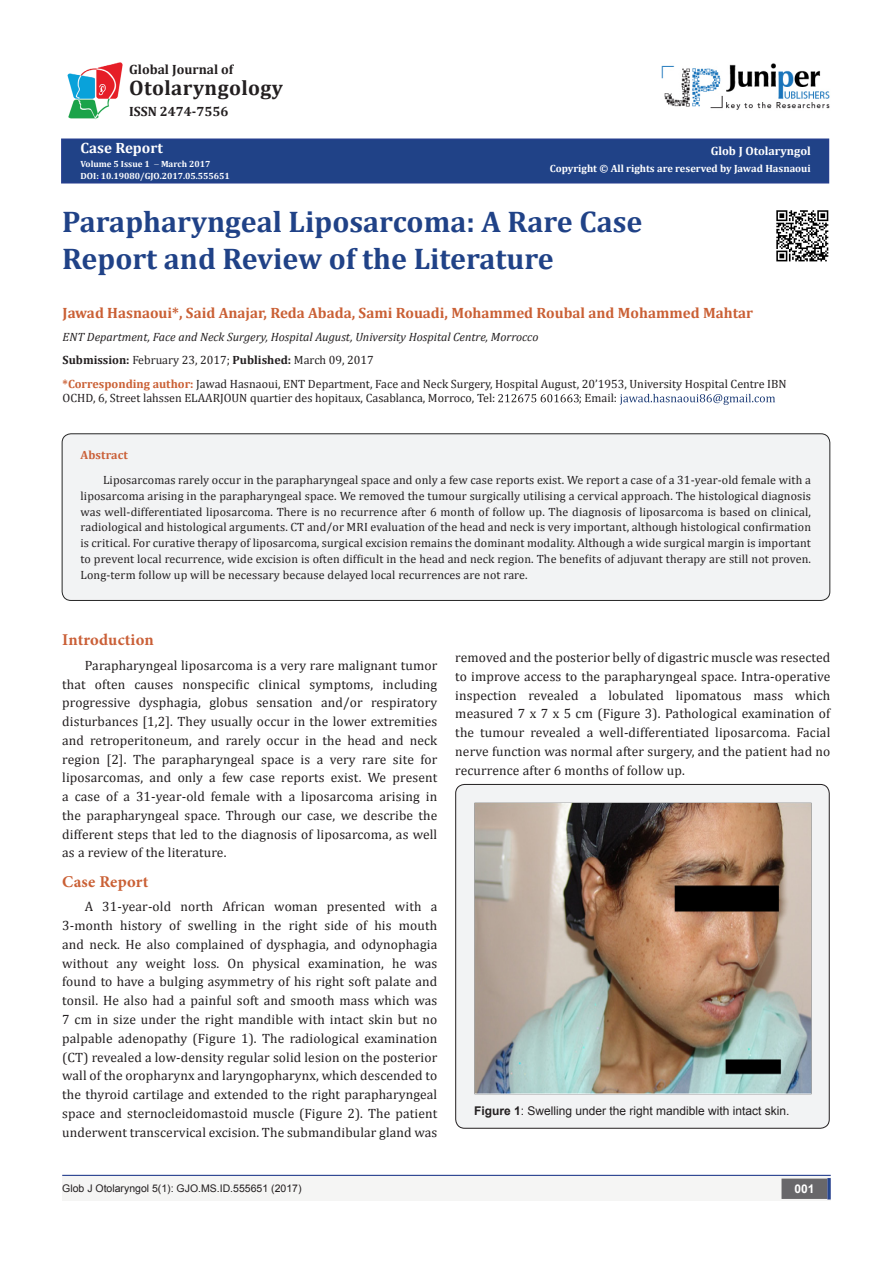
<style>
.page{position:relative;width:893px;height:1263px;background:#fff}
.page>*{position:absolute;margin:0;border:0;box-sizing:border-box;transform-origin:0 0}
.t1{font:700 30px "Cambria";color:#204287}
.t2{font:700 21px "Cambria";letter-spacing:.02em;color:#231f20}
.No_Spacing{font:700 16.5px "Minion Pro";letter-spacing:.005em;color:#ca5f37}
.No_Spacing-2{font:700 16.5px "Minion Pro";letter-spacing:.015em;color:#ca6035}
.t3{font:700 15px "Cambria";color:#ca6035}
.t4{font:700 15px "Cambria";color:#fff}
.No_Spacing-3{font:13.5px/18.8px "Cambria";letter-spacing:.01em;color:#231f20;text-align:justify}
.t5{font:700 13.5px "Cambria";color:#231f20}
.t6{font:12px/15.8px "Cambria";color:#231f20}
.t7{font:italic 12px "Cambria";color:#231f20}
.t8{font:12px "Arial";color:#231f20}
.t9{font:700 12px "Cambria";color:#fff}
.t10{font:700 12px "Cambria";letter-spacing:.01em;color:#ca5f37}
.t11{font:700 12px "Arial";color:#fff}
.t12{font:700 10.5px "Cambria";color:#fff}
.t13{font:10.5px "Arial";color:#231f20}
.t14{font:700 9px "Cambria";color:#fff}
.s1{font-weight:700}
.s2{font-weight:700;color:#ca6035}
</style>
<div class="page">
<div style="left:62px;top:139px;width:766px;height:44px;background:#204287"></div>
<div style="left:61px;top:138px;width:768px;height:45px;border:2px solid #253f8e"></div>
<svg style="left:498px;top:394px;width:81px;height:8px"></svg>
<svg style="left:620px;top:394px;width:155px;height:11px"></svg>
<div style="left:62px;top:1175px;width:494px;height:26px;background:#f5f5f4"></div>
<div style="left:510px;top:1175px;width:321px;height:26px;background:#f5f5f4"></div>
<div style="left:782px;top:1179px;width:45px;height:19px;background:#68676a"></div>
<div style="left:781px;top:1178px;width:46px;height:21px;border:2px solid #68676a"></div>
<svg style="left:827px;top:1178px;width:4px;height:21px"></svg>
<img style="left:662px;top:63px;width:168px;height:47px">
<div style="left:456px;top:784px;width:373px;height:344px;background:#f2f3f4;border-radius:9px"></div>
<div style="left:455px;top:784px;width:375px;height:344px;border:1px solid #231f20;border-radius:9px"></div>
<img style="left:475px;top:802px;width:336px;height:292px">
<img style="left:67px;top:62px;width:56px;height:58px">
<hr style="left:62px;top:1175px;width:769px;height:1px;background:#253f8e">
<div style="left:62px;top:434px;width:768px;height:166px;background:#f2f3f4;border-radius:9px"></div>
<div style="left:62px;top:433px;width:768px;height:168px;border:1px solid #262626;border-radius:9px"></div>
<img style="left:776px;top:210px;width:53px;height:52px">
<p class="t5" style="left:129px;top:60px;width:105px">Global Journal of</p>
<p class="t2" style="left:129px;top:73px;width:155px">Otolaryngology</p>
<p class="t5" style="left:129px;top:102px;width:101px">ISSN 2474-7556</p>
<p class="t4" style="left:81px;top:137px;width:84px">Case Report</p>
<p class="t14" style="left:81px;top:157px;width:131px">Volume 5 Issue 1 March 2017</p>
<p class="t14" style="left:81px;top:170px;width:151px">DOI: 10.19080/GJO.2017.05.555651</p>
<p class="t9" style="left:711px;top:142px;width:102px">Glob J Otolaryngol</p>
<p class="t12" style="left:550px;top:161px;width:262px">Copyright © All rights are reserved by Jawad Hasnaoui</p>
<p class="t1" style="left:62px;top:201px;width:582px">Parapharyngeal Liposarcoma: A Rare Case</p>
<p class="t1" style="left:62px;top:238px;width:493px">Report and Review of the Literature</p>
<p class="t3" style="left:63px;top:302px;width:692px">Jawad Hasnaoui*, Said Anajar, Reda Abada, Sami Rouadi, Mohammed Roubal and Mohammed Mahtar</p>
<p class="t7" style="left:63px;top:328px;width:477px">ENT Department, Face and Neck Surgery, Hospital August, University Hospital Centre, Morrocco</p>
<p class="t6" style="left:63px;top:352px;width:313px"><span class="s1">Submission:</span> February 23, 2017; <span class="s1">Published:</span> March 09, 2017</p>
<p class="t6" style="left:63px;top:376px;width:725px;line-height:14.4px"><span class="s2">*Corresponding author:</span> Jawad Hasnaoui, ENT Department, Face and Neck Surgery, Hospital August, 20’1953, University Hospital Centre IBN<br>OCHD, 6, Street lahssen ELAARJOUN quartier des hopitaux, Casablanca, Morroco, Tel:</p>
<p class="t6" style="left:579px;top:390px;width:40px">; Email:</p>
<p class="t10" style="left:81px;top:447px;width:49px">Abstract</p>
<p class="t6" style="left:81px;top:472px;width:732px;text-align:justify;text-indent:23px">Liposarcomas rarely occur in the parapharyngeal space and only a few case reports exist. We report a case of a 31-year-old female with a liposarcoma arising in the parapharyngeal space. We removed the tumour surgically utilising a cervical approach. The histological diagnosis was well-differentiated liposarcoma. There is no recurrence after 6 month of follow up. The diagnosis of liposarcoma is based on clinical, radiological and histological arguments. CT and/or MRI evaluation of the head and neck is very important, although histological confirmation is critical. For curative therapy of liposarcoma, surgical excision remains the dominant modality. Although a wide surgical margin is important to prevent local recurrence, wide excision is often difficult in the head and neck region. The benefits of adjuvant therapy are still not proven.<br>Long-term follow up will be necessary because delayed local recurrences are not rare.</p>
<p class="No_Spacing" style="left:62px;top:628px;width:93px">Introduction</p>
<p class="No_Spacing-3" style="left:62px;top:656px;width:377px;text-indent:22px">Parapharyngeal liposarcoma is a very rare malignant tumor that often causes nonspecific clinical symptoms, including progressive dysphagia, globus sensation and/or respiratory disturbances [1,2]. They usually occur in the lower extremities and retroperitoneum, and rarely occur in the head and neck region [2]. The parapharyngeal space is a very rare site for liposarcomas, and only a few case reports exist. We present a case of a 31-year-old female with a liposarcoma arising in the parapharyngeal space. Through our case, we describe the different steps that led to the diagnosis of liposarcoma, as well as a review of the literature.</p>
<p class="No_Spacing-2" style="left:62px;top:870px;width:88px">Case Report</p>
<p class="No_Spacing-3" style="left:62px;top:897px;width:377px;text-indent:22px">A 31-year-old north African woman presented with a 3-month history of swelling in the right side of his mouth and neck. He also complained of dysphagia, and odynophagia without any weight loss. On physical examination, he was found to have a bulging asymmetry of his right soft palate and tonsil. He also had a painful soft and smooth mass which was 7 cm in size under the right mandible with intact skin but no palpable adenopathy (Figure 1). The radiological examination (CT) revealed a low-density regular solid lesion on the posterior wall of the oropharynx and laryngopharynx, which descended to the thyroid cartilage and extended to the right parapharyngeal space and sternocleidomastoid muscle (Figure 2). The patient underwent transcervical excision. The submandibular gland was</p>
<p class="No_Spacing-3" style="left:455px;top:648px;width:377px">removed and the posterior belly of digastric muscle was resected to improve access to the parapharyngeal space. Intra-operative inspection revealed a lobulated lipomatous mass which measured 7 x 7 x 5 cm (Figure 3). Pathological examination of the tumour revealed a well-differentiated liposarcoma. Facial nerve function was normal after surgery, and the patient had no recurrence after 6 months of follow up.</p>
<p class="t8" style="left:474px;top:1103px;width:317px"><span class="s1">Figure 1</span>: Swelling under the right mandible with intact skin.</p>
<p class="t13" style="left:62px;top:1181px;width:241px">Glob J Otolaryngol 5(1): GJO.MS.ID.555651 (2017)</p>
<p class="t11" style="left:794px;top:1181px;width:22px">001</p>
</div>
